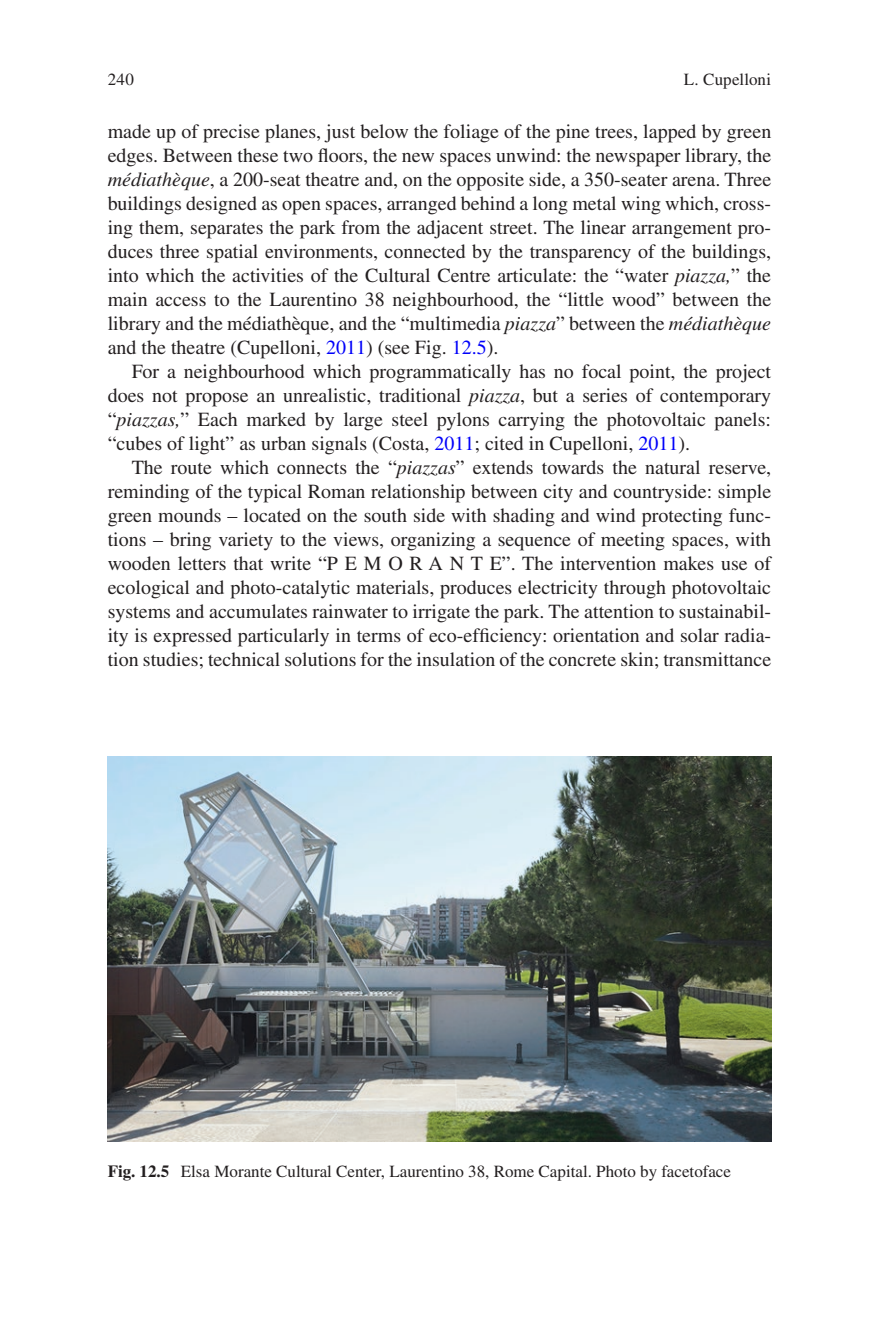
<style>
.page{position:relative;width:879px;height:1333px;background:#fff}
.page>*{position:absolute;margin:0;border:0;box-sizing:border-box;transform-origin:0 0}
.t1{font:20px/24px "Times LT Std";color:#231f20;text-align:justify}
.t2{font:17px "Times LT Std";color:#231f20}
.t3{font:17px "Times LT Std Roman 2";letter-spacing:.01em;color:#231f20}
.s1{font-style:italic}
.s2{color:#0000fa}
.s3{font-weight:700}
</style>
<div class="page">
<img style="left:108px;top:756px;width:663px;height:385px">
<p class="t3" style="left:684px;top:70px;width:89px">L. Cupelloni</p>
<p class="t2" style="left:108px;top:70px;width:28px">240</p>
<p class="t1" style="left:108px;top:119px;width:665px">made up of precise planes, just below the foliage of the pine trees, lapped by green edges. Between these two floors, the new spaces unwind: the newspaper library, the <span class="s1">médiathèque</span>, a 200-seat theatre and, on the opposite side, a 350-seater arena. Three buildings designed as open spaces, arranged behind a long metal wing which, cross&shy;ing them, separates the park from the adjacent street. The linear arrangement pro&shy;duces three spatial environments, connected by the transparency of the buildings, into which the activities of the Cultural Centre articulate: the “water <span class="s1">piazza,</span>” the main access to the Laurentino 38 neighbourhood, the “little wood” between the library and the médiathèque, and the “multimedia <span class="s1">piazza</span>” between the <span class="s1">médiathèque </span>and the theatre (Cupelloni, <span class="s2">2011</span>) (see Fig. <span class="s2">12.5</span>).</p>
<p class="t1" style="left:108px;top:359px;width:665px;text-indent:24px">For a neighbourhood which programmatically has no focal point, the project does not propose an unrealistic, traditional <span class="s1">piazza</span>, but a series of contemporary “<span class="s1">piazzas,</span>” Each marked by large steel pylons carrying the photovoltaic panels: “cubes of light” as urban signals (Costa, <span class="s2">2011</span>; cited in Cupelloni, <span class="s2">2011</span>).</p>
<p class="t1" style="left:108px;top:455px;width:665px;text-indent:24px">The route which connects the “<span class="s1">piazzas</span>” extends towards the natural reserve, reminding of the typical Roman relationship between city and countryside: simple green mounds – located on the south side with shading and wind protecting func&shy;tions – bring variety to the views, organizing a sequence of meeting spaces, with wooden letters that write “P E M O R A N T E”. The intervention makes use of ecological and photo-catalytic materials, produces electricity through photovoltaic systems and accumulates rainwater to irrigate the park. The attention to sustainabil&shy;ity is expressed particularly in terms of eco-efficiency: orientation and solar radia&shy;tion studies; technical solutions for the insulation of the concrete skin; transmittance</p>
<p class="t2" style="left:108px;top:1161px;width:625px"><span class="s3">Fig. 12.5</span> Elsa Morante Cultural Center, Laurentino 38, Rome Capital. Photo by facetoface</p>
</div>
